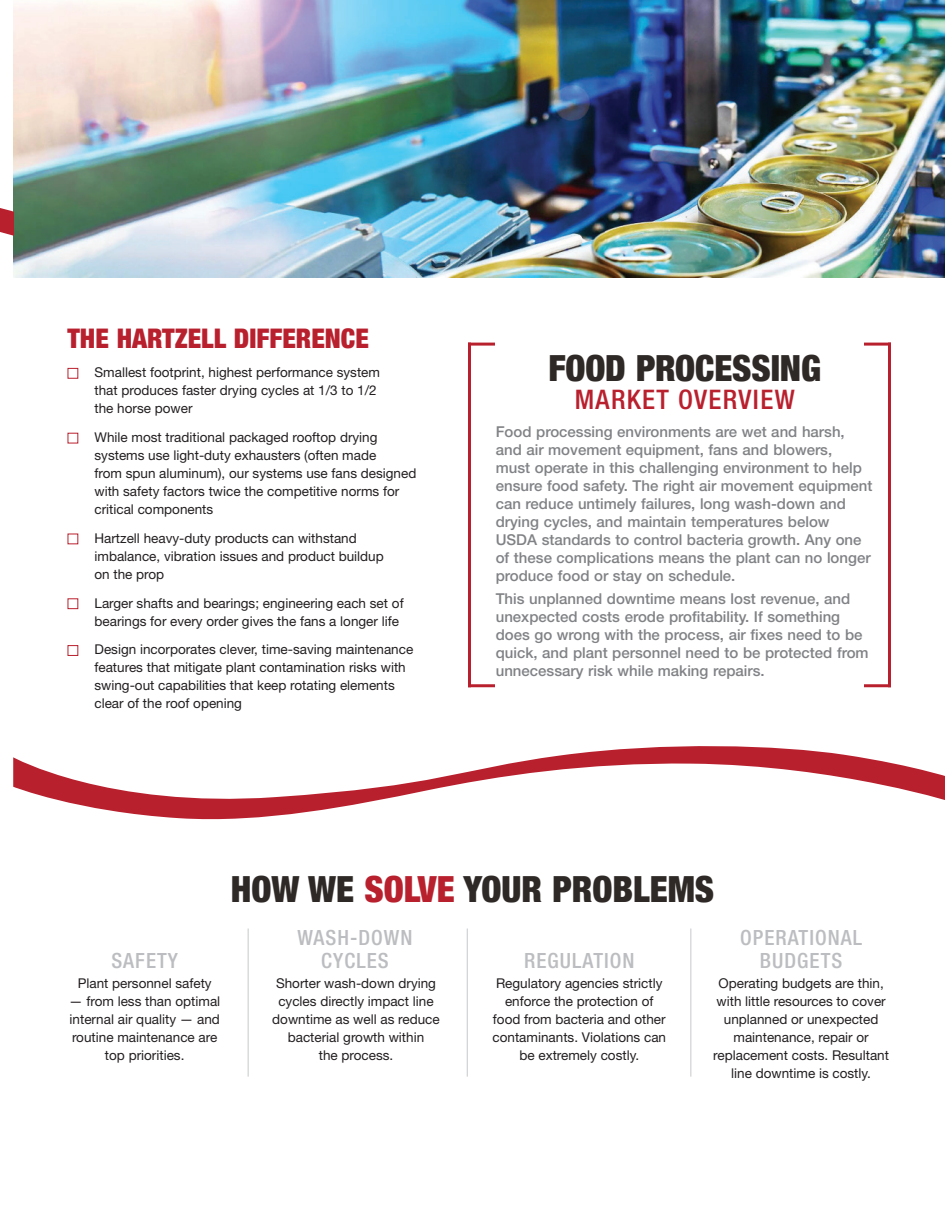
<style>
.page{position:relative;width:945px;height:1215px;background:#fff}
.page>*{position:absolute;margin:0;border:0;box-sizing:border-box;transform-origin:0 0}
.t1{font:900 condensed 36px "Helvetica Neue";color:#2e2926}
.t2{font:900 condensed 27px "Helvetica Neue";color:#b9202e}
.t3{font:500 condensed 27px "Helvetica Neue LT Std";letter-spacing:.05em;color:#b9202e}
.t4{font:500 condensed 21px/22.5px "Helvetica Neue LT Std";letter-spacing:.05em;color:#bcbdc0;text-align:center}
.t5{font:500 15px/18px "Helvetica Neue LT Std";color:#808285}
.t6{font:13.5px/18px "Helvetica Neue LT Std";color:#231f20}
.s1{color:#b9202e}
</style>
<div class="page">
<img style="left:14px;top:0;width:931px;height:278px">
<hr style="left:468px;top:343px;width:3px;height:344px;background:#b9202e">
<hr style="left:468px;top:684px;width:27px;height:3px;background:#b9202e">
<hr style="left:468px;top:343px;width:27px;height:3px;background:#b9202e">
<hr style="left:888px;top:343px;width:3px;height:344px;background:#b9202e">
<hr style="left:864px;top:684px;width:27px;height:3px;background:#b9202e">
<hr style="left:864px;top:343px;width:27px;height:3px;background:#b9202e">
<div style="left:67px;top:368px;width:11px;height:11px;border:1px solid #b9202e"></div>
<div style="left:67px;top:598px;width:11px;height:11px;border:1px solid #b9202e"></div>
<div style="left:67px;top:645px;width:11px;height:11px;border:1px solid #b9202e"></div>
<svg style="left:14px;top:746px;width:931px;height:74px"></svg>
<hr style="left:690px;top:928px;width:1px;height:149px;background:#c7c8ca">
<hr style="left:248px;top:928px;width:1px;height:149px;background:#c7c8ca">
<hr style="left:467px;top:928px;width:1px;height:149px;background:#c7c8ca">
<svg style="left:0;top:177px;width:14px;height:82px"></svg>
<h2 class="t2" style="left:68px;top:316px;width:303px">THE HARTZELL DIFFERENCE</h2>
<p class="t6" style="left:94px;top:363px;width:287px">Smallest footprint, highest performance system that produces faster drying cycles at 1/3 to 1/2 the horse power</p>
<p class="t6" style="left:94px;top:428px;width:323px">While most traditional packaged rooftop drying systems use light-duty exhausters (often made<br>from spun aluminum), our systems use fans designed with safety factors twice the competitive norms for critical components</p>
<p class="t6" style="left:94px;top:529px;width:291px">Hartzell heavy-duty products can withstand imbalance, vibration issues and product buildup on the prop</p>
<p class="t6" style="left:94px;top:594px;width:311px">Larger shafts and bearings; engineering each set of bearings for every order gives the fans a longer life</p>
<p class="t6" style="left:94px;top:640px;width:320px">Design incorporates clever, time-saving maintenance features that mitigate plant contamination risks with swing-out capabilities that keep rotating elements clear of the roof opening</p>
<h1 class="t1" style="left:548px;top:338px;width:274px">FOOD PROCESSING</h1>
<h2 class="t3" style="left:575px;top:383px;width:221px">MARKET OVERVIEW</h2>
<p class="t5" style="left:496px;top:422px;width:378px">Food processing environments are wet and harsh, and air movement equipment, fans and blowers,<br>must operate in this challenging environment to help ensure food safety. The right air movement equipment can reduce untimely failures, long wash-down and drying cycles, and maintain temperatures below USDA standards to control bacteria growth. Any one of these complications means the plant can no longer produce food or stay on schedule.</p>
<p class="t5" style="left:496px;top:590px;width:374px">This unplanned downtime means lost revenue, and unexpected costs erode profitability. If something does go wrong with the process, air fixes need to be quick, and plant personnel need to be protected from unnecessary risk while making repairs.</p>
<h3 class="t4" style="left:111px;top:949px;width:68px">SAFETY</h3>
<p class="t6" style="left:78px;top:974px;width:136px">Plant personnel safety</p>
<p class="t6" style="left:69px;top:992px;width:153px;text-align:center">— from less than optimal internal air quality — and routine maintenance are top priorities.</p>
<h1 class="t1" style="left:231px;top:860px;width:485px">HOW WE <span class="s1">SOLVE</span> YOUR PROBLEMS</h1>
<h3 class="t4" style="left:297px;top:926px;width:117px">WASH-DOWN<br>CYCLES</h3>
<h3 class="t4" style="left:524px;top:949px;width:112px">REGULATION</h3>
<h3 class="t4" style="left:740px;top:926px;width:124px">OPERATIONAL<br>BUDGETS</h3>
<p class="t6" style="left:272px;top:974px;width:169px;text-align:center">Shorter wash-down drying cycles directly impact line downtime as well as reduce bacterial growth within<br>the process.</p>
<p class="t6" style="left:493px;top:974px;width:175px;text-align:center">Regulatory agencies strictly enforce the protection of food from bacteria and other contaminants. Violations can be extremely costly.</p>
<p class="t6" style="left:713px;top:974px;width:177px;text-align:center">Operating budgets are thin, with little resources to cover unplanned or unexpected maintenance, repair or replacement costs. Resultant line downtime is costly.</p>
</div>
